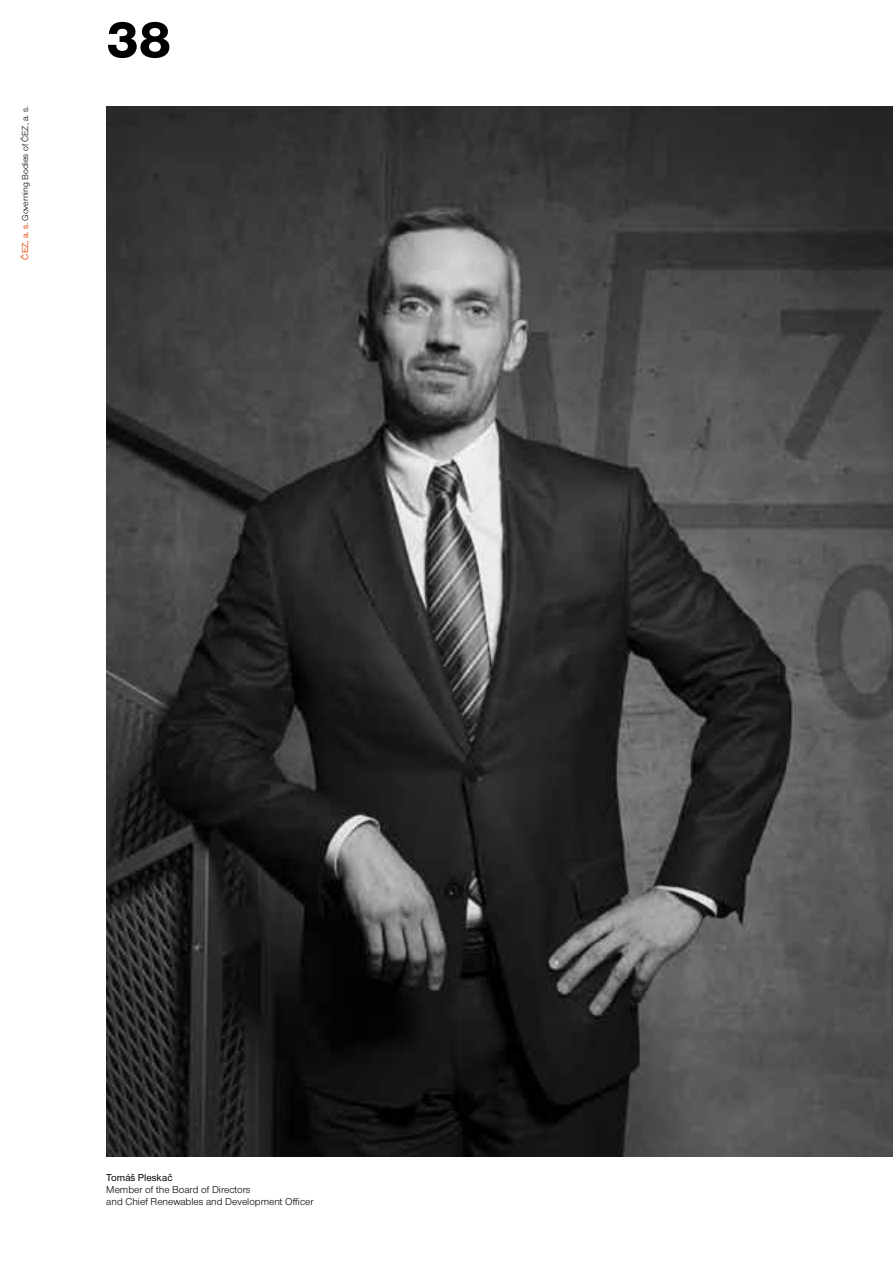
<style>
.page{position:relative;width:893px;height:1263px;background:#fff}
.page>*{position:absolute;margin:0;border:0;box-sizing:border-box;transform-origin:0 0}
.t1{font:800 54px "Nimbus CEZCE";color:#000}
.t2{font:10.35px/12px "Nimbus CEZCE";color:#000}
.t3{font:500 10.35px "Nimbus CEZCE";color:#000}
.t4{font:9px "Nimbus CEZCE";color:#000}
.s1{font-weight:500;color:#e94e0f}
</style>
<div class="page">
<img style="left:106px;top:106px;width:787px;height:1051px">
<p class="t4" style="left:20px;top:259px;width:155px;rotate:-90deg"><span class="s1">ČEZ, a. s.</span> Governing Bodies of ČEZ, a. s.</p>
<h1 class="t1" style="left:106px;top:8px;width:66px">38</h1>
<p class="t3" style="left:106px;top:1172px;width:68px">Tomáš Pleskač</p>
<p class="t2" style="left:106px;top:1184px;width:209px">Member of the Board of Directors<br>and Chief Renewables and Development Officer</p>
</div>
